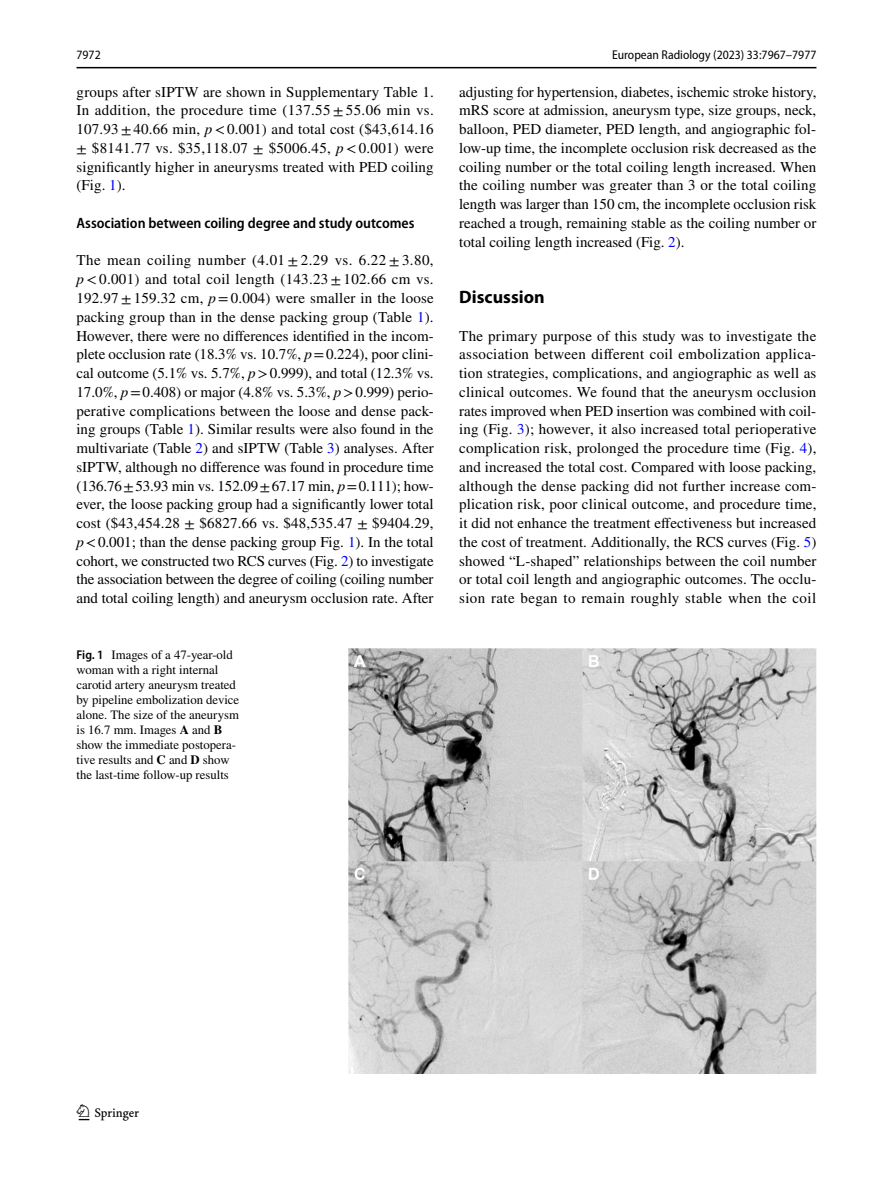
<style>
.page{position:relative;width:893px;height:1187px;background:#fff}
.page>*{position:absolute;margin:0;border:0;box-sizing:border-box;transform-origin:0 0}
.t1{font:22.5px "Springnew Regular 2";color:#000}
.t2{font:700 18px "Myriad Pro";color:#000}
.t3{font:15px/18.8px "STIX";letter-spacing:.005em;color:#000;text-align:justify}
.t4{font:600 semi-condensed 15px "Myriad Pro";color:#000}
.t5{font:12.75px/15px "STIX";color:#000}
.t6{font:semi-condensed 12.75px "Myriad Pro";color:#000}
.s1{font-style:italic}
.s2{color:#00f}
.s3{font-family:"Myriad Pro";font-weight:600;font-stretch:semi-condensed}
.s4{font-weight:700}
</style>
<div class="page">
<hr style="left:77px;top:67px;width:739px;height:1px;background:#000">
<img style="left:349px;top:649px;width:467px;height:424px">
<p class="t6" style="left:77px;top:48px;width:26px">7972</p>
<p class="t6" style="left:612px;top:48px;width:206px">European Radiology (2023) 33:7967–7977</p>
<p class="t3" style="left:77px;top:83px;width:359px">groups after sIPTW are shown in Supplementary Table 1.<br>In addition, the procedure time (137.55±55.06 min vs.<br>107.93±40.66 min, <span class="s1">p</span>&lt;0.001) and total cost ($43,614.16 ± $8141.77 vs. $35,118.07 ± $5006.45, <span class="s1">p</span>&lt;0.001) were significantly higher in aneurysms treated with PED coiling (Fig. <span class="s2">1</span>).</p>
<p class="t4" style="left:77px;top:215px;width:340px">Association between coiling degree and study outcomes</p>
<p class="t3" style="left:76px;top:252px;width:359px">The mean coiling number (4.01 ± 2.29 vs. 6.22 ± 3.80, <span class="s1">p</span>&lt;0.001) and total coil length (143.23±102.66 cm vs.<br>192.97±159.32 cm, <span class="s1">p</span>=0.004) were smaller in the loose packing group than in the dense packing group (Table <span class="s2">1</span>).<br>However, there were no differences identified in the incom&shy;plete occlusion rate (18.3% vs. 10.7%, <span class="s1">p</span>=0.224), poor clini&shy;cal outcome (5.1% vs. 5.7%, <span class="s1">p</span>&gt;0.999), and total (12.3% vs.<br>17.0%, <span class="s1">p</span>=0.408) or major (4.8% vs. 5.3%, <span class="s1">p</span>&gt;0.999) perio&shy;perative complications between the loose and dense pack&shy;ing groups (Table <span class="s2">1</span>). Similar results were also found in the multivariate (Table <span class="s2">2</span>) and sIPTW (Table <span class="s2">3</span>) analyses. After sIPTW, although no difference was found in procedure time (136.76±53.93 min vs. 152.09±67.17 min, <span class="s1">p</span>=0.111); how&shy;ever, the loose packing group had a significantly lower total cost ($43,454.28 ± $6827.66 vs. $48,535.47 ± $9404.29, <span class="s1">p</span>&lt;0.001; than the dense packing group Fig. <span class="s2">1</span>). In the total cohort, we constructed two RCS curves (Fig. <span class="s2">2</span>) to investigate the association between the degree of coiling (coiling number and total coiling length) and aneurysm occlusion rate. After</p>
<p class="t5" style="left:77px;top:647px;width:164px"><span class="s3">Fig. 1</span> Images of a 47-year-old woman with a right internal carotid artery aneurysm treated by pipeline embolization device alone. The size of the aneurysm is 16.7 mm. Images <span class="s4">A</span> and <span class="s4">B </span>show the immediate postopera&shy;tive results and <span class="s4">C</span> and <span class="s4">D</span> show the last-time follow-up results</p>
<p class="t3" style="left:459px;top:83px;width:359px">adjusting for hypertension, diabetes, ischemic stroke history, mRS score at admission, aneurysm type, size groups, neck, balloon, PED diameter, PED length, and angiographic fol&shy;low-up time, the incomplete occlusion risk decreased as the coiling number or the total coiling length increased. When the coiling number was greater than 3 or the total coiling length was larger than 150 cm, the incomplete occlusion risk reached a trough, remaining stable as the coiling number or total coiling length increased (Fig. <span class="s2">2</span>).</p>
<p class="t2" style="left:459px;top:285px;width:87px">Discussion</p>
<p class="t3" style="left:459px;top:327px;width:359px">The primary purpose of this study was to investigate the association between different coil embolization applica&shy;tion strategies, complications, and angiographic as well as clinical outcomes. We found that the aneurysm occlusion rates improved when PED insertion was combined with coil&shy;ing (Fig. <span class="s2">3</span>); however, it also increased total perioperative complication risk, prolonged the procedure time (Fig. <span class="s2">4</span>), and increased the total cost. Compared with loose packing, although the dense packing did not further increase com&shy;plication risk, poor clinical outcome, and procedure time, it did not enhance the treatment effectiveness but increased the cost of treatment. Additionally, the RCS curves (Fig. <span class="s2">5</span>) showed “L-shaped” relationships between the coil number or total coil length and angiographic outcomes. The occlu&shy;sion rate began to remain roughly stable when the coil</p>
<h1 class="t1" style="left:79px;top:1104px;width:62px">1 3</h1>
</div>
